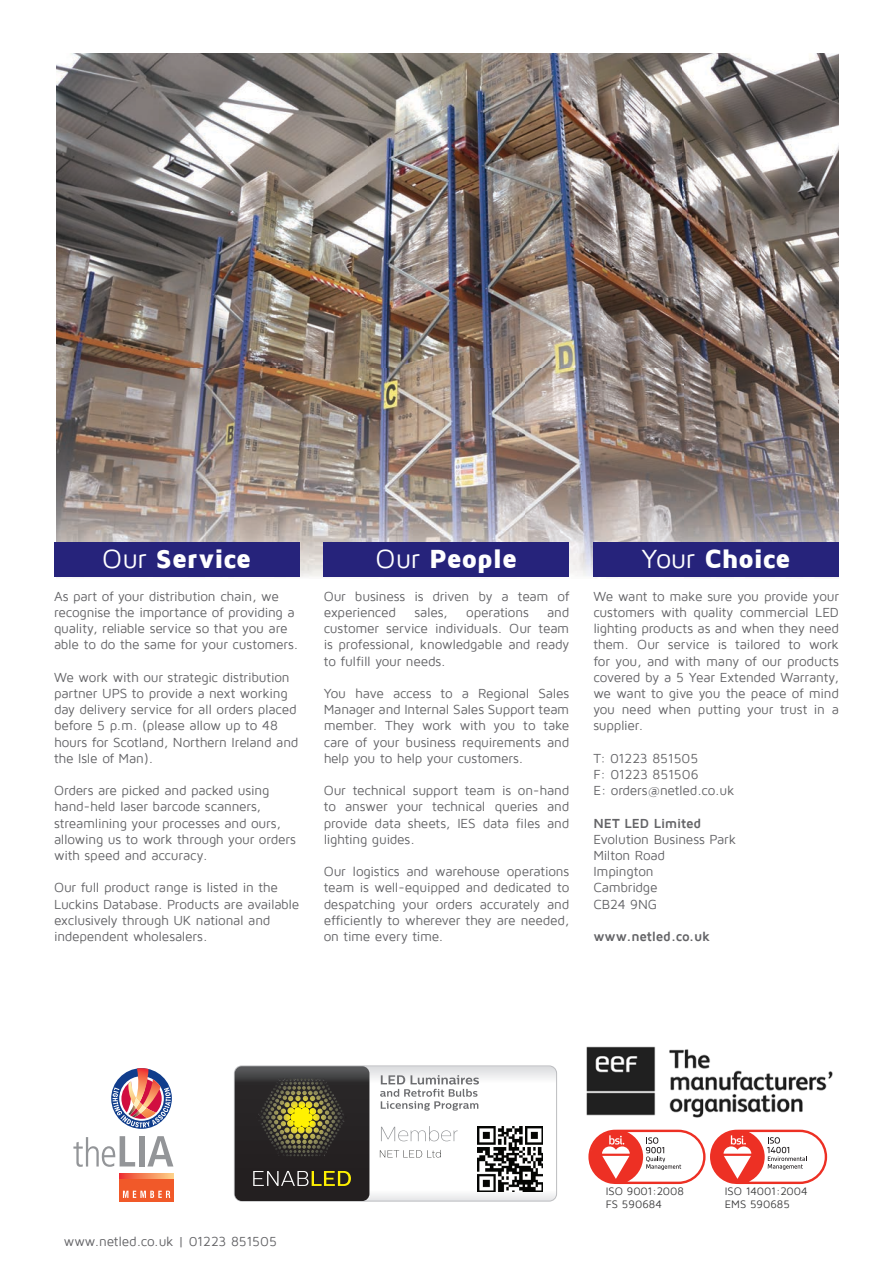
<style>
.page{position:relative;width:893px;height:1263px;background:#fff}
.page>*{position:absolute;margin:0;border:0;box-sizing:border-box;transform-origin:0 0}
.t1{font:900 27px "Maven Pro";letter-spacing:-.015em;color:#fff}
.t2{font:13.5px/16.2px "Maven Pro";letter-spacing:-.015em;color:#636366}
.t3{font:700 13.5px "Maven Pro";letter-spacing:-.01em;color:#636366}
.t4{font:11.1px/13.4px "Maven Pro";color:#3d3d3e}
.s1{font-weight:400}
</style>
<div class="page">
<div style="left:119px;top:1174px;width:54px;height:27px;background:#f15929"></div>
<svg style="left:119px;top:1174px;width:54px;height:4px"></svg>
<svg style="left:73px;top:1136px;width:62px;height:31px"></svg>
<div style="left:139px;top:1136px;width:5px;height:30px;background:#939598"></div>
<svg style="left:147px;top:1136px;width:26px;height:30px"></svg>
<svg style="left:111px;top:1068px;width:61px;height:61px"></svg>
<svg style="left:123px;top:1191px;width:47px;height:7px"></svg>
<img style="left:234px;top:1066px;width:323px;height:135px">
<div style="left:234px;top:1066px;width:323px;height:135px;border:1px solid #bcbdc0;border-radius:7px"></div>
<img style="left:235px;top:1066px;width:134px;height:135px">
<svg style="left:257px;top:1078px;width:90px;height:78px;background:#4b4833"></svg>
<img style="left:290px;top:1106px;width:23px;height:22px">
<svg style="left:253px;top:1171px;width:98px;height:15px"></svg>
<img style="left:477px;top:1126px;width:66px;height:66px">
<svg style="left:380px;top:1150px;width:61px;height:7px"></svg>
<svg style="left:381px;top:1126px;width:77px;height:15px"></svg>
<svg style="left:380px;top:1075px;width:99px;height:36px"></svg>
<img style="left:586px;top:1046px;width:247px;height:72px">
<img style="left:57px;top:54px;width:782px;height:524px">
<div style="left:593px;top:542px;width:246px;height:34px;background:#26237b"></div>
<div style="left:324px;top:542px;width:245px;height:34px;background:#26237b"></div>
<div style="left:54px;top:542px;width:246px;height:34px;background:#26237b"></div>
<svg style="left:588px;top:1130px;width:239px;height:54px"></svg>
<h1 class="t1" style="left:102px;top:545px;width:151px"><span class="s1">Our</span> Service</h1>
<p class="t2" style="left:54px;top:588px;width:246px">As part of your distribution chain, we recognise the importance of providing a quality, reliable service so that you are able to do the same for your customers.</p>
<p class="t2" style="left:54px;top:669px;width:246px">We work with our strategic distribution partner UPS to provide a next working day delivery service for all orders placed before 5 p.m. (please allow up to 48 hours for Scotland, Northern Ireland and the Isle of Man).</p>
<p class="t2" style="left:54px;top:783px;width:243px">Orders are picked and packed using hand-held laser barcode scanners, streamlining your processes and ours, allowing us to work through your orders with speed and accuracy.</p>
<p class="t2" style="left:54px;top:880px;width:247px">Our full product range is listed in the Luckins Database. Products are available exclusively through UK national and independent wholesalers.</p>
<h1 class="t1" style="left:376px;top:545px;width:143px"><span class="s1">Our</span> People</h1>
<p class="t2" style="left:324px;top:588px;width:247px">Our business is driven by a team of experienced</p>
<p class="t2" style="left:324px;top:604px;width:247px;text-align:justify;text-indent:223px">and customer service individuals. Our team is professional, knowledgable and ready to fulfill your needs.</p>
<p class="t2" style="left:324px;top:685px;width:247px;text-align:justify">You have access to a Regional Sales Manager and Internal Sales Support team member. They work with you to take care of your business requirements and help you to help your customers.</p>
<p class="t2" style="left:324px;top:783px;width:247px;text-align:justify">Our technical support team is on-hand to answer your technical queries and provide data sheets, IES data files and lighting guides.</p>
<p class="t2" style="left:324px;top:864px;width:247px;text-align:justify">Our logistics and warehouse operations team is well-equipped and dedicated to despatching your orders accurately and efficiently to wherever they are needed, on time every time.</p>
<p class="t2" style="left:414px;top:604px;width:35px">sales,</p>
<p class="t2" style="left:466px;top:604px;width:64px">operations</p>
<h1 class="t1" style="left:642px;top:545px;width:151px"><span class="s1">Your</span> Choice</h1>
<p class="t2" style="left:593px;top:588px;width:247px;text-align:justify">We want to make sure you provide your customers with quality commercial LED lighting products as and when they need them. Our service is tailored to work for you, and with many of our products covered by a 5 Year Extended Warranty, we want to give you the peace of mind you need when putting your trust in a supplier.</p>
<p class="t2" style="left:593px;top:750px;width:143px">T: 01223 851505<br>F: 01223 851506<br>E: orders@netled.co.uk</p>
<p class="t3" style="left:593px;top:816px;width:109px">NET LED Limited</p>
<p class="t2" style="left:593px;top:831px;width:144px">Evolution Business Park<br>Milton Road<br>Impington<br>Cambridge<br>CB24 9NG</p>
<p class="t3" style="left:593px;top:929px;width:118px">www.netled.co.uk</p>
<p class="t2" style="left:64px;top:1233px;width:215px">www.netled.co.uk | 01223 851505</p>
<p class="t4" style="left:606px;top:1184px;width:79px">ISO 9001:2008<br>FS 590684</p>
<p class="t4" style="left:725px;top:1184px;width:84px">ISO 14001:2004<br>EMS 590685</p>
</div>
